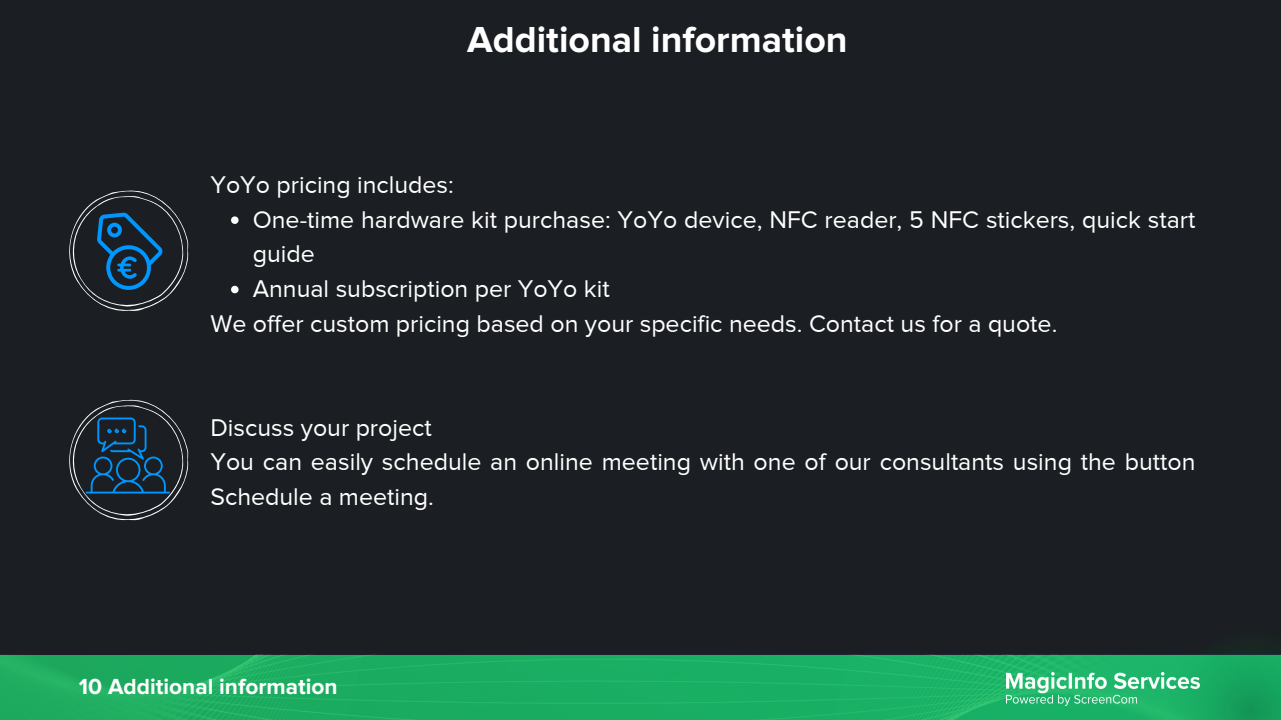
<style>
.page{position:relative;width:1281px;height:720px;background:#1b1e22}
.page>*{position:absolute;margin:0;border:0;box-sizing:border-box;transform-origin:0 0}
.t1{font:700 37.5px "Proxima Nova";color:#fff}
.t2{font:25px/34.8px "Proxima Nova";color:#fff}
.t3{font:700 22.62px "Proxima Nova";color:#fff}
</style>
<div class="page">
<svg style="left:1166px;top:652px;width:115px;height:3px"></svg>
<img style="left:0;top:655px;width:1281px;height:65px">
<img style="left:1006px;top:673px;width:193px;height:33px">
<svg style="left:231px;top:216px;width:7px;height:8px"></svg>
<svg style="left:231px;top:286px;width:7px;height:7px"></svg>
<svg style="left:69px;top:399px;width:119px;height:122px"></svg>
<svg style="left:69px;top:190px;width:119px;height:121px"></svg>
<p class="t1" style="left:467px;top:22px;width:382px">Additional information</p>
<p class="t2" style="left:210px;top:167px;width:245px">YoYo pricing includes:</p>
<p class="t2" style="left:253px;top:202px;width:944px">One-time hardware kit purchase: YoYo device, NFC reader, 5 NFC stickers, quick start guide</p>
<p class="t2" style="left:253px;top:271px;width:358px">Annual subscription per YoYo kit</p>
<p class="t2" style="left:210px;top:306px;width:848px">We offer custom pricing based on your specific needs. Contact us for a quote.</p>
<p class="t2" style="left:210px;top:410px;width:223px">Discuss your project</p>
<p class="t2" style="left:210px;top:445px;width:986px">You can easily schedule an online meeting with one of our consultants using the button<br>Schedule a meeting.</p>
<p class="t3" style="left:79px;top:677px;width:260px">10 Additional information</p>
</div>
